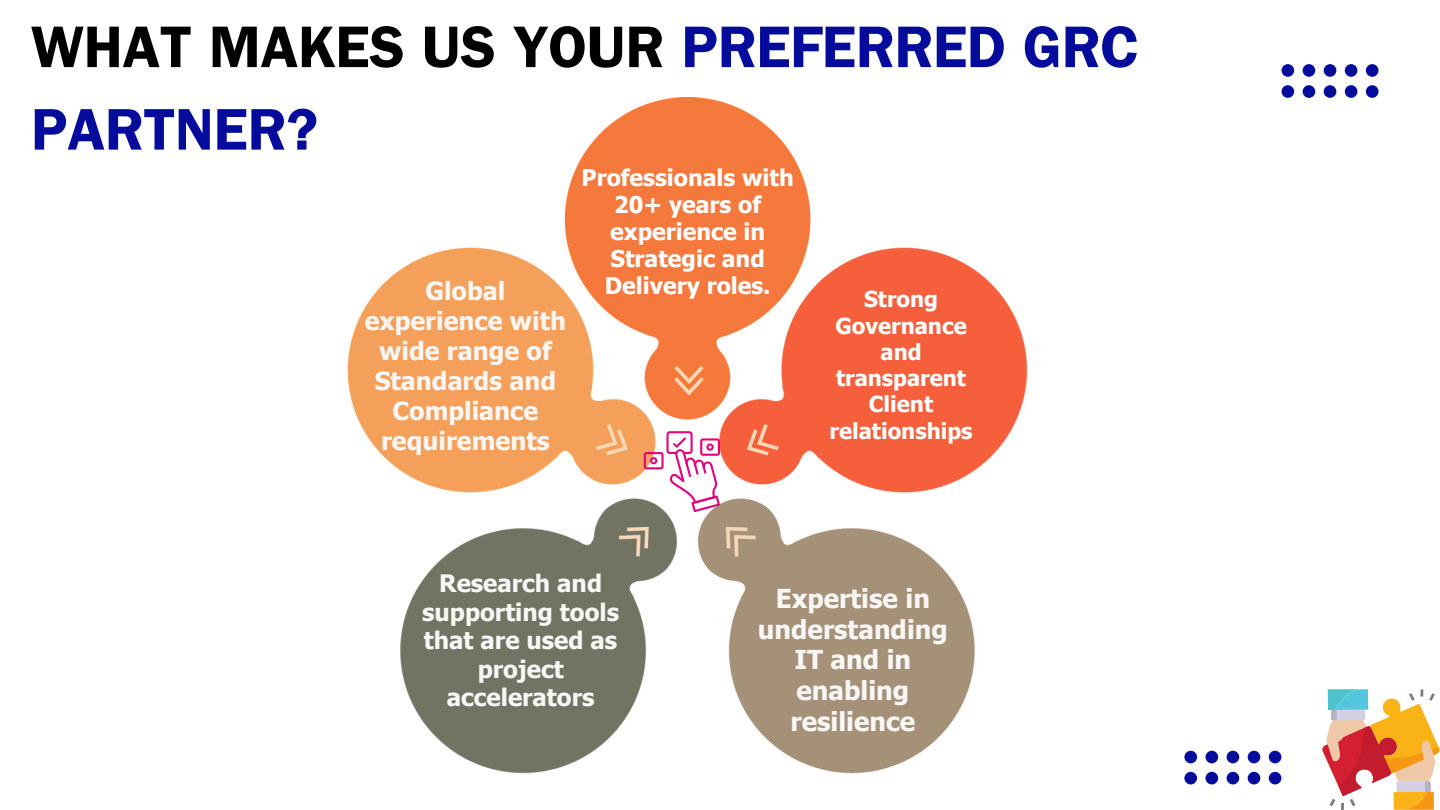
<style>
.page{position:relative;width:1440px;height:810px;background:#fff}
.page>*{position:absolute;margin:0;border:0;box-sizing:border-box;transform-origin:0 0}
.t1{font:59px/82.5px "Franklin Gothic LT Pro Dm";letter-spacing:-.005em;color:#050c9c}
.t2{font:700 26px/30.8px "Tahoma";color:#f9f7f6;text-align:center}
.t3{font:700 25px/30px "Tahoma";color:#f9f7f6;text-align:center}
.t4{font:700 24px/28.5px "Tahoma";color:#f9f7f6;text-align:center}
.t5{font:700 23px/27px "Tahoma";color:#fff;text-align:center}
.t6{font:700 22px/26.2px "Tahoma";color:#fff;text-align:center}
.s1{color:#000}
</style>
<div class="page">
<svg style="left:1184px;top:751px;width:97px;height:33px"></svg>
<svg style="left:1282px;top:64px;width:96px;height:34px"></svg>
<svg style="left:1322px;top:689px;width:117px;height:121px"></svg>
<img style="left:347px;top:98px;width:681px;height:676px">
<svg style="left:644px;top:431px;width:76px;height:81px"></svg>
<h1 class="t1" style="left:31px;top:15px;width:1110px"><span class="s1">WHAT MAKES US YOUR</span> PREFERRED GRC<br>PARTNER?</h1>
<p class="t5" style="left:582px;top:164px;width:214px">Professionals with<br>20+ years of experience in<br>Strategic and<br>Delivery roles.</p>
<h2 class="t3" style="left:365px;top:275px;width:203px">Global experience with wide range of<br>Standards and<br>Compliance requirements</h2>
<p class="t6" style="left:830px;top:286px;width:145px">Strong<br>Governance and transparent<br>Client relationships</p>
<p class="t4" style="left:422px;top:568px;width:198px">Research and supporting tools that are used as project accelerators</p>
<p class="t2" style="left:758px;top:582px;width:191px">Expertise in understanding<br>IT and in enabling resilience</p>
</div>
